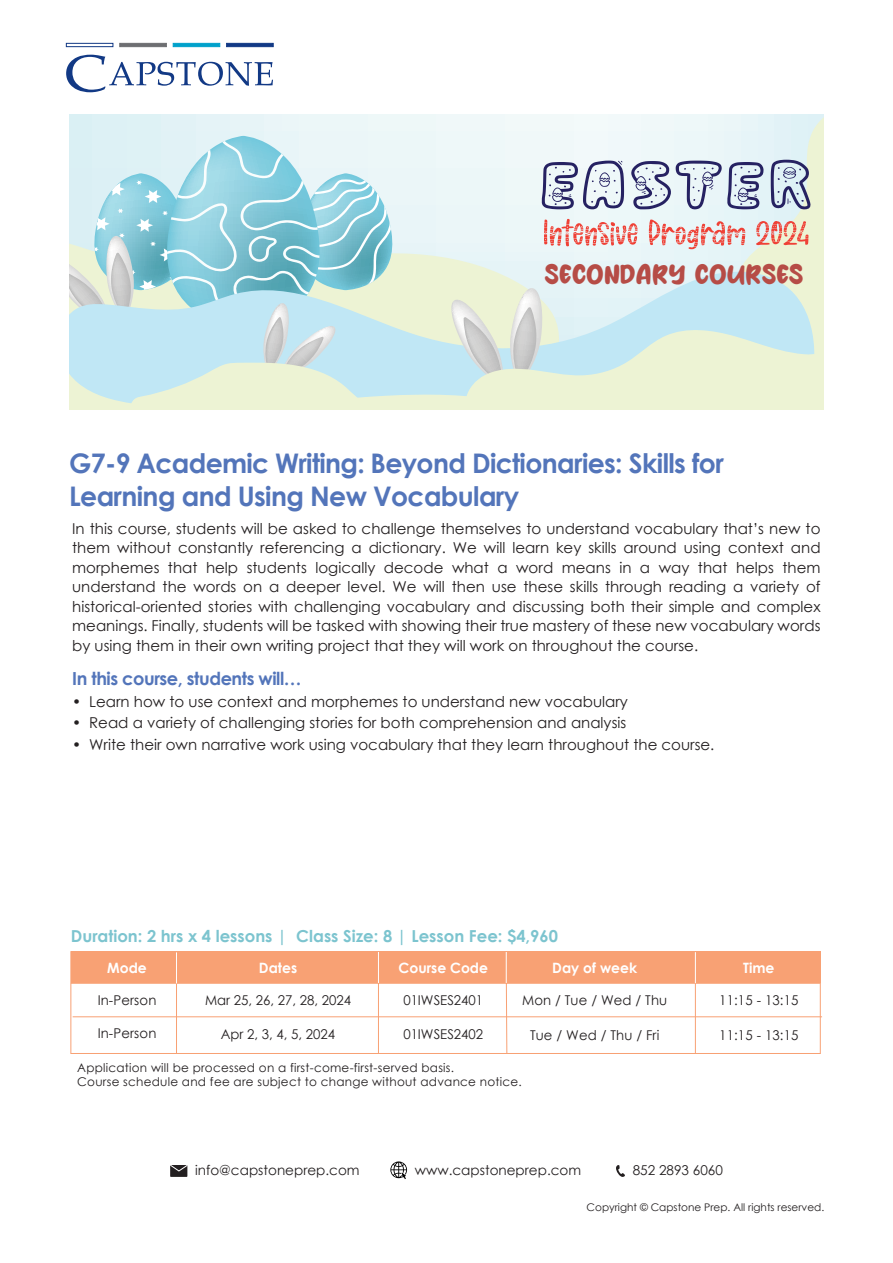
<style>
.page{position:relative;width:893px;height:1263px;background:#fff}
.page>*{position:absolute;margin:0;border:0;box-sizing:border-box;transform-origin:0 0}
.t1{font:700 27px/32.4px "Century Gothic";letter-spacing:-.025em;color:#5375ba}
.t2{font:25.5px "Coffee Extra";color:#b64c46;scale:1.05 1}
.t3{font:700 18px "Century Gothic";letter-spacing:-.025em;color:#5375ba}
.t4{font:700 16.5px "Century Gothic";color:#7cc4cf}
.t5{font:15px/19.5px "Century Gothic";color:#231f20;text-align:justify}
.t6{font:700 14.25px "Century Gothic";color:#fff}
.t7{font:13.5px "Century Gothic";color:#231f20}
.t8{font:12px/14.4px "Century Gothic";letter-spacing:.02em;color:#231f20}
.t9{font:10.5px "Century Gothic";color:#231f20}
</style>
<div class="page">
<div style="left:71px;top:952px;width:749px;height:31px;background:#f8a174"></div>
<div style="left:70px;top:951px;width:751px;height:103px;border:1px solid #f8a174"></div>
<hr style="left:71px;top:983px;width:749px;height:1px;background:#f8a174">
<hr style="left:378px;top:952px;width:1px;height:102px;background:#f8a174">
<hr style="left:695px;top:975px;width:1px;height:79px;background:#f8a174">
<hr style="left:73px;top:1016px;width:749px;height:1px;background:#f8a174">
<svg style="left:505px;top:974px;width:3px;height:80px"></svg>
<hr style="left:176px;top:953px;width:1px;height:101px;background:#f8a174">
<hr style="left:176px;top:952px;width:1px;height:31px;background:#fff">
<hr style="left:378px;top:952px;width:1px;height:31px;background:#fff">
<hr style="left:506px;top:952px;width:1px;height:31px;background:#fff">
<hr style="left:695px;top:952px;width:1px;height:31px;background:#fff">
<svg style="left:66px;top:43px;width:47px;height:4px"></svg>
<svg style="left:66px;top:55px;width:207px;height:37px"></svg>
<hr style="left:120px;top:43px;width:47px;height:4px;background:#6d6e71">
<div style="left:173px;top:43px;width:47px;height:4px;background:#00a1cb;border:1px solid #00a1cb"></div>
<div style="left:226px;top:43px;width:47px;height:4px;background:#123985;border:1px solid #123985"></div>
<svg style="left:69px;top:115px;width:382px;height:121px;background:#e8f5f7"></svg>
<svg style="left:393px;top:236px;width:58px;height:34px;background:#eaf3e7"></svg>
<svg style="left:393px;top:270px;width:58px;height:139px;background:#d9ede1"></svg>
<svg style="left:69px;top:136px;width:324px;height:273px;background:#b9dfe4"></svg>
<svg style="left:451px;top:115px;width:373px;height:294px;background:#dde7e3"></svg>
<svg style="left:616px;top:1165px;width:9px;height:12px"></svg>
<div style="left:170px;top:1165px;width:17px;height:12px;background:#231f20"></div>
<svg style="left:170px;top:1165px;width:18px;height:7px"></svg>
<svg style="left:390px;top:1161px;width:17px;height:18px"></svg>
<h2 class="t2" style="left:544px;top:263px;width:248px">SECONDARY COURSES</h2>
<h1 class="t1" style="left:69px;top:446px;width:656px">G7-9 Academic Writing: Beyond Dictionaries: Skills for<br>Learning and Using New Vocabulary</h1>
<p class="t5" style="left:72px;top:518px;width:750px">In this course, students will be asked to challenge themselves to understand vocabulary that’s new to them without constantly referencing a dictionary. We will learn key skills around using context and morphemes that help students logically decode what a word means in a way that helps them understand the words on a deeper level. We will then use these skills through reading a variety of historical-oriented stories with challenging vocabulary and discussing both their simple and complex meanings. Finally, students will be tasked with showing their true mastery of these new vocabulary words by using them in their own writing project that they will work on throughout the course.</p>
<p class="t3" style="left:72px;top:665px;width:231px">In this course, students will…</p>
<p class="t5" style="left:72px;top:691px;width:557px">• Learn how to use context and morphemes to understand new vocabulary</p>
<p class="t5" style="left:72px;top:713px;width:556px">• Read a variety of challenging stories for both comprehension and analysis</p>
<p class="t5" style="left:72px;top:735px;width:644px">• Write their own narrative work using vocabulary that they learn throughout the course.</p>
<p class="t4" style="left:71px;top:923px;width:489px">Duration: 2 hrs x 4 lessons | Class Size: 8 | Lesson Fee: $4,960</p>
<p class="t6" style="left:107px;top:957px;width:41px">Mode</p>
<p class="t7" style="left:98px;top:991px;width:60px">In-Person</p>
<p class="t7" style="left:98px;top:1024px;width:60px">In-Person</p>
<p class="t6" style="left:552px;top:957px;width:86px">Day of week</p>
<p class="t7" style="left:522px;top:991px;width:147px">Mon / Tue / Wed / Thu</p>
<p class="t7" style="left:530px;top:1025px;width:131px">Tue / Wed / Thu / Fri</p>
<p class="t6" style="left:399px;top:957px;width:91px">Course Code</p>
<p class="t7" style="left:403px;top:990px;width:81px">01IWSES2401</p>
<p class="t7" style="left:403px;top:1025px;width:81px">01IWSES2402</p>
<p class="t6" style="left:259px;top:957px;width:40px">Dates</p>
<p class="t7" style="left:205px;top:990px;width:147px">Mar 25, 26, 27, 28, 2024</p>
<p class="t7" style="left:221px;top:1025px;width:116px">Apr 2, 3, 4, 5, 2024</p>
<p class="t8" style="left:77px;top:1060px;width:446px">Application will be processed on a first-come-first-served basis.<br>Course schedule and fee are subject to change without advance notice.</p>
<p class="t6" style="left:743px;top:957px;width:33px">Time</p>
<p class="t7" style="left:719px;top:991px;width:81px">11:15 - 13:15</p>
<p class="t7" style="left:719px;top:1025px;width:81px">11:15 - 13:15</p>
<p class="t7" style="left:195px;top:1160px;width:166px">info@capstoneprep.com</p>
<p class="t7" style="left:415px;top:1160px;width:168px">www.capstoneprep.com</p>
<p class="t7" style="left:633px;top:1160px;width:92px">852 2893 6060</p>
<p class="t9" style="left:587px;top:1200px;width:239px">Copyright © Capstone Prep. All rights reserved.</p>
</div>
